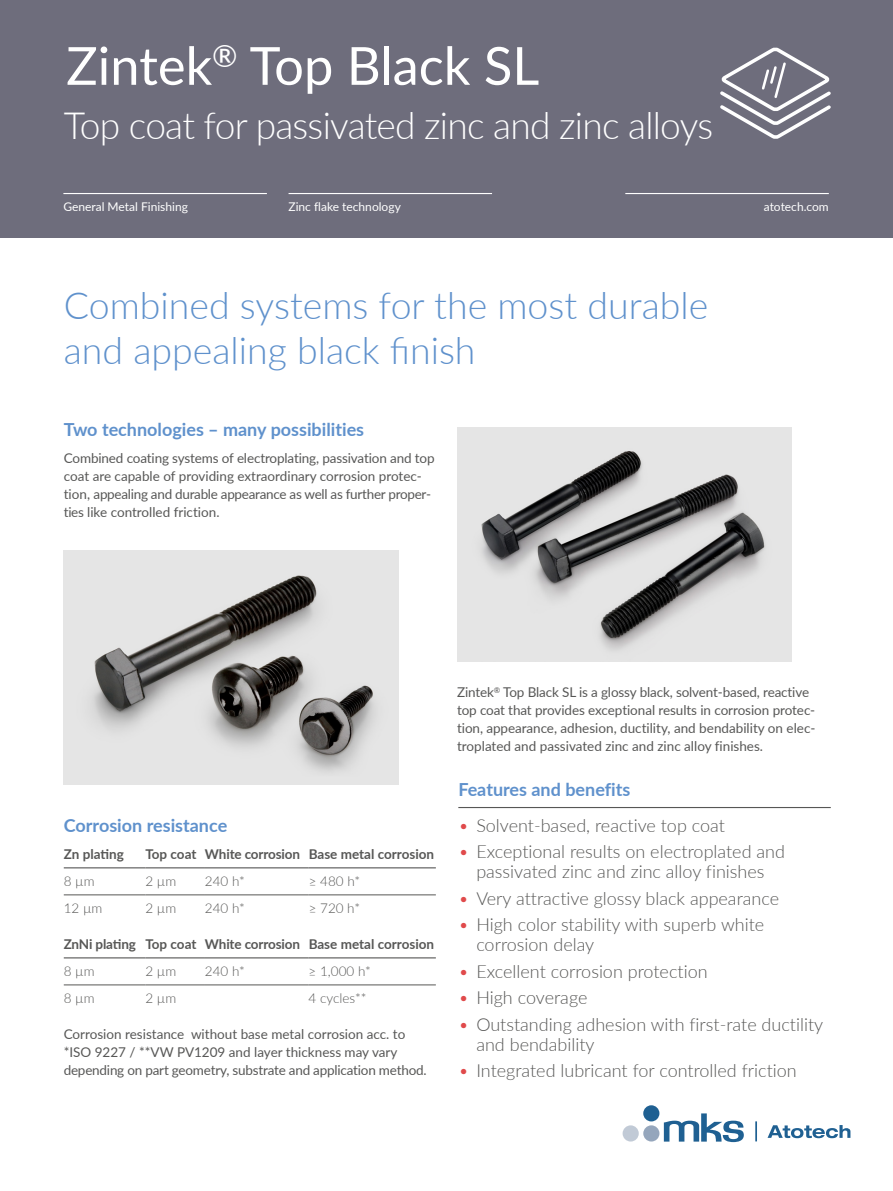
<style>
.page{position:relative;width:893px;height:1191px;background:#fff}
.page>*{position:absolute;margin:0;border:0;box-sizing:border-box;transform-origin:0 0}
.t1{font:52.5px "Lato";color:#fff}
.t2{font:300 37.5px/45px "Lato";color:#5f91cc}
.t3{font:300 37.5px "Lato";letter-spacing:-.02em;color:#fff}
.t4{font:300 18px/19.5px "Lato";color:#575756}
.t5{font:700 18px "Lato";color:#5f91cc}
.t6{font:13.5px/18px "Lato";letter-spacing:-.01em;color:#575756}
.t7{font:700 13.5px "Lato";letter-spacing:-.01em;color:#575756}
.t8{font:300 13.5px "Lato";color:#575756}
.t9{font:12px "Lato";color:#fff}
.s1{color:#e04a4b}
</style>
<div class="page">
<svg style="left:767px;top:1125px;width:83px;height:13px"></svg>
<div style="left:643px;top:1105px;width:16px;height:16px;background:#1f6092;border-radius:50%"></div>
<div style="left:643px;top:1125px;width:16px;height:16px;background:#95a6bc;border-radius:50%"></div>
<div style="left:623px;top:1125px;width:16px;height:16px;background:#c1cad6;border-radius:50%"></div>
<svg style="left:664px;top:1113px;width:80px;height:29px"></svg>
<hr style="left:755px;top:1121px;width:2px;height:20px;background:#1f6092">
<div style="left:0;top:0;width:893px;height:238px;background:#6e6d7c"></div>
<hr style="left:458px;top:807px;width:373px;height:1px;background:#575756">
<img style="left:457px;top:427px;width:335px;height:234px">
<hr style="left:64px;top:867px;width:81px;height:1px;background:#575756">
<hr style="left:64px;top:957px;width:81px;height:1px;background:#575756">
<hr style="left:145px;top:867px;width:60px;height:1px;background:#575756">
<hr style="left:145px;top:957px;width:60px;height:1px;background:#575756">
<hr style="left:205px;top:867px;width:104px;height:1px;background:#575756">
<hr style="left:309px;top:867px;width:127px;height:1px;background:#575756">
<hr style="left:205px;top:957px;width:104px;height:1px;background:#575756">
<hr style="left:309px;top:957px;width:127px;height:1px;background:#575756">
<hr style="left:64px;top:894px;width:81px;height:1px;background:#575756">
<hr style="left:64px;top:984px;width:81px;height:1px;background:#575756">
<hr style="left:145px;top:894px;width:60px;height:1px;background:#575756">
<hr style="left:145px;top:984px;width:60px;height:1px;background:#575756">
<hr style="left:205px;top:894px;width:104px;height:1px;background:#575756">
<hr style="left:309px;top:894px;width:127px;height:1px;background:#575756">
<hr style="left:205px;top:984px;width:104px;height:1px;background:#575756">
<hr style="left:309px;top:984px;width:127px;height:1px;background:#575756">
<hr style="left:63px;top:193px;width:204px;height:1px;background:#fff">
<hr style="left:289px;top:193px;width:203px;height:1px;background:#fff">
<hr style="left:625px;top:193px;width:204px;height:1px;background:#fff">
<svg style="left:720px;top:47px;width:111px;height:92px"></svg>
<img style="left:63px;top:550px;width:335px;height:234px">
<h1 class="t1" style="left:66px;top:28px;width:475px">Zintek<sup>®</sup> Top Black SL</h1>
<h2 class="t3" style="left:64px;top:99px;width:651px">Top coat for passivated zinc and zinc alloys</h2>
<p class="t9" style="left:63px;top:198px;width:126px">General Metal Finishing</p>
<p class="t9" style="left:289px;top:198px;width:114px">Zinc flake technology</p>
<p class="t9" style="left:764px;top:198px;width:67px">atotech.com</p>
<h2 class="t2" style="left:64px;top:282px;width:646px">Combined systems for the most durable and appealing black finish</h2>
<h3 class="t5" style="left:64px;top:416px;width:302px">Two technologies – many possibilities</h3>
<p class="t6" style="left:64px;top:449px;width:372px">Combined coating systems of electroplating, passivation and top coat are capable of providing extraordinary corrosion protec&shy;tion, appealing and durable appearance as well as further proper&shy;ties like controlled friction.</p>
<h3 class="t5" style="left:64px;top:812px;width:165px">Corrosion resistance</h3>
<p class="t7" style="left:64px;top:844px;width:62px">Zn plating</p>
<p class="t7" style="left:145px;top:844px;width:290px">Top coat White corrosion Base metal corrosion</p>
<p class="t8" style="left:64px;top:872px;width:32px">8 µm</p>
<p class="t8" style="left:145px;top:872px;width:32px">2 µm</p>
<p class="t8" style="left:205px;top:872px;width:42px">240 h*</p>
<p class="t8" style="left:309px;top:872px;width:53px">≥ 480 h*</p>
<p class="t8" style="left:64px;top:899px;width:40px">12 µm</p>
<p class="t8" style="left:145px;top:899px;width:32px">2 µm</p>
<p class="t8" style="left:205px;top:899px;width:42px">240 h*</p>
<p class="t8" style="left:309px;top:899px;width:53px">≥ 720 h*</p>
<p class="t7" style="left:64px;top:934px;width:372px">ZnNi plating Top coat White corrosion Base metal corrosion</p>
<p class="t8" style="left:64px;top:962px;width:32px">8 µm</p>
<p class="t8" style="left:145px;top:962px;width:32px">2 µm</p>
<p class="t8" style="left:205px;top:962px;width:42px">240 h*</p>
<p class="t8" style="left:309px;top:962px;width:64px">≥ 1,000 h*</p>
<p class="t8" style="left:64px;top:989px;width:32px">8 µm</p>
<p class="t8" style="left:145px;top:989px;width:32px">2 µm</p>
<p class="t8" style="left:309px;top:989px;width:59px">4 cycles**</p>
<p class="t6" style="left:64px;top:1025px;width:364px">Corrosion resistance without base metal corrosion acc. to *ISO 9227 / **VW PV1209 and layer thickness may vary depending on part geometry, substrate and application method.</p>
<p class="t6" style="left:457px;top:683px;width:360px">Zintek<sup>®</sup> Top Black SL is a glossy black, solvent-based, reactive top coat that provides exceptional results in corrosion protec&shy;tion, appearance, adhesion, ductility, and bendability on elec&shy;troplated and passivated zinc and zinc alloy finishes.</p>
<h3 class="t5" style="left:458px;top:776px;width:174px">Features and benefits</h3>
<h3 class="t4" style="left:458px;top:814px;width:268px"><span class="s1">•</span> Solvent-based, reactive top coat</h3>
<h3 class="t4" style="left:458px;top:841px;width:328px;text-align:center"><span class="s1">•</span> Exceptional results on electroplated and passivated zinc and zinc alloy finishes</h3>
<h3 class="t4" style="left:458px;top:887px;width:322px"><span class="s1">•</span> Very attractive glossy black appearance</h3>
<h3 class="t4" style="left:476px;top:914px;width:289px;text-indent:-18px"><span class="s1">•</span> High color stability with superb white corrosion delay</h3>
<h3 class="t4" style="left:458px;top:960px;width:251px"><span class="s1">•</span> Excellent corrosion protection</h3>
<h3 class="t4" style="left:458px;top:987px;width:131px"><span class="s1">•</span> High coverage</h3>
<h3 class="t4" style="left:476px;top:1014px;width:348px;text-indent:-18px"><span class="s1">•</span> Outstanding adhesion with first-rate ductility and bendability</h3>
<h3 class="t4" style="left:458px;top:1060px;width:340px"><span class="s1">•</span> Integrated lubricant for controlled friction</h3>
</div>
